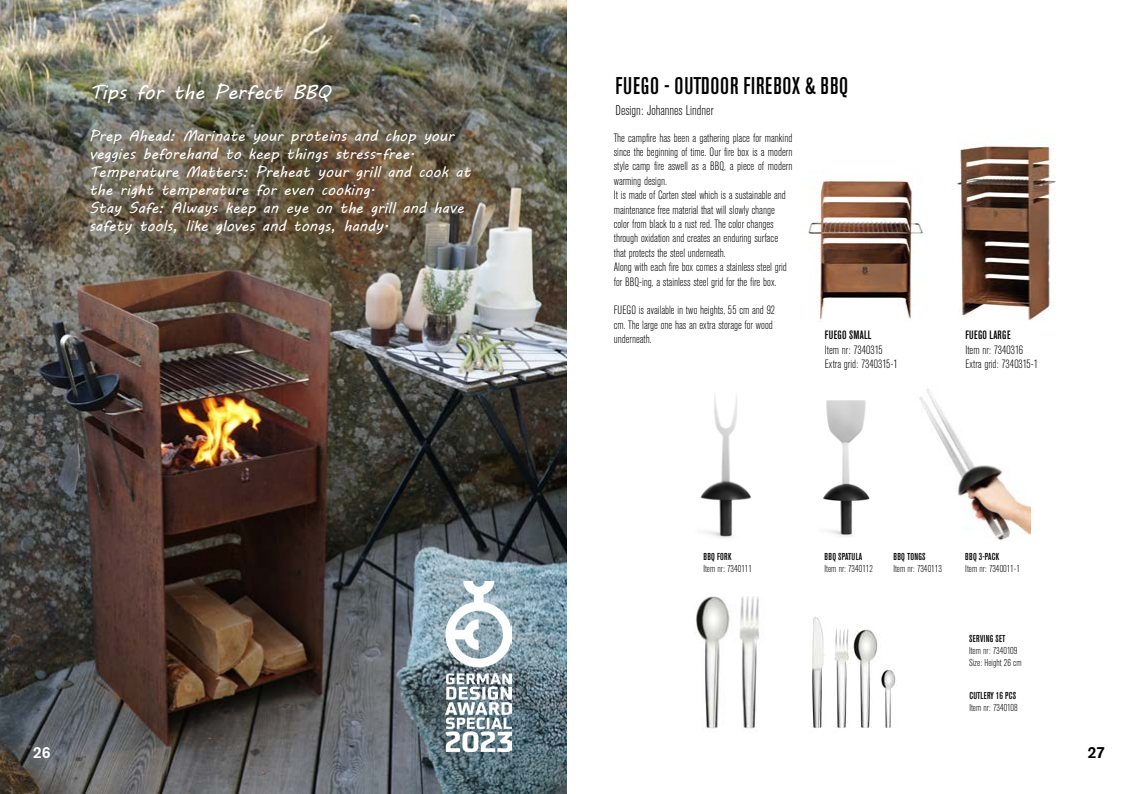
<style>
.page{position:relative;width:1134px;height:794px;background:#fff}
.page>*{position:absolute;margin:0;border:0;box-sizing:border-box;transform-origin:0 0}
.t1{font:500 condensed 24px "Akzidenz Grotesk BE";letter-spacing:.03em;color:#000}
.t2{font:20px "MV Boli";color:#fff}
.t3{font:500 16px "Akzidenz Grotesk BE";color:#fff}
.t4{font:500 16px "Akzidenz Grotesk BE";color:#000}
.t5{font:15px/18px "MV Boli";color:#fff}
.t6{font:300 condensed 14px "Akzidenz Grotesk BE";color:#000}
.t7{font:300 condensed 12px/14.4px "Akzidenz Grotesk BE";color:#000}
.t8{font:500 condensed 12px "Akzidenz Grotesk BE";letter-spacing:.03em;color:#000}
.t9{font:300 condensed 10px/12px "Akzidenz Grotesk BE";color:#000}
.t10{font:500 condensed 10px "Akzidenz Grotesk BE";letter-spacing:.03em;color:#000}
</style>
<div class="page">
<img style="left:0;top:0;width:567px;height:794px">
<img style="left:808px;top:178px;width:116px;height:144px">
<img style="left:953px;top:145px;width:103px;height:176px">
<img style="left:700px;top:395px;width:51px;height:143px">
<img style="left:823px;top:400px;width:47px;height:137px">
<img style="left:919px;top:389px;width:111px;height:152px">
<img style="left:812px;top:616px;width:84px;height:112px">
<img style="left:696px;top:596px;width:63px;height:134px">
<img style="left:446px;top:581px;width:66px;height:171px">
<h2 class="t2" style="left:89px;top:78px;width:243px">Tips for the Perfect BBQ</h2>
<p class="t5" style="left:89px;top:126px;width:383px">Prep Ahead: Marinate your proteins and chop your veggies beforehand to keep things stress-free.<br>Temperature Matters: Preheat your grill and cook at the right temperature for even cooking.<br>Stay Safe: Always keep an eye on the grill and have safety tools, like gloves and tongs, handy.</p>
<h1 class="t1" style="left:616px;top:72px;width:234px">FUEGO - OUTDOOR FIREBOX &amp; BBQ</h1>
<p class="t6" style="left:616px;top:102px;width:99px">Design: Johannes Lindner</p>
<p class="t7" style="left:614px;top:131px;width:180px">The campfire has been a gathering place for mankind since the beginning of time. Our fire box is a modern style camp fire aswell as a BBQ, a piece of modern warming design.<br>It is made of Corten steel which is a sustainable and maintenance free material that will slowly change color from black to a rust red. The color changes through oxidation and creates an enduring surface that protects the steel underneath.<br>Along with each fire box comes a stainless steel grid for BBQ-ing, a stainless steel grid for the fire box.</p>
<p class="t7" style="left:614px;top:303px;width:163px">FUEGO is available in two heights, 55 cm and 92 cm. The large one has an extra storage for wood underneath.</p>
<p class="t8" style="left:825px;top:329px;width:48px">FUEGO SMALL</p>
<p class="t7" style="left:825px;top:343px;width:74px">Item nr: 7340315<br>Extra grid: 7340315-1</p>
<p class="t8" style="left:965px;top:329px;width:47px">FUEGO LARGE</p>
<p class="t7" style="left:965px;top:343px;width:74px">Item nr: 7340316<br>Extra grid: 7340315-1</p>
<p class="t10" style="left:703px;top:551px;width:30px">BBQ FORK</p>
<p class="t9" style="left:703px;top:563px;width:50px">Item nr: 7340111</p>
<p class="t10" style="left:824px;top:551px;width:39px">BBQ SPATULA</p>
<p class="t9" style="left:824px;top:563px;width:50px">Item nr: 7340112</p>
<p class="t10" style="left:893px;top:551px;width:34px">BBQ TONGS</p>
<p class="t9" style="left:893px;top:563px;width:50px">Item nr: 7340113</p>
<p class="t10" style="left:965px;top:551px;width:35px">BBQ 3-PACK</p>
<p class="t9" style="left:965px;top:563px;width:56px">Item nr: 7340011-1</p>
<p class="t10" style="left:969px;top:632px;width:38px">SERVING SET</p>
<p class="t9" style="left:969px;top:644px;width:54px">Item nr: 7340109<br>Size: Height 26 cm</p>
<p class="t10" style="left:969px;top:690px;width:48px">CUTLERY 16 PCS</p>
<p class="t9" style="left:969px;top:702px;width:50px">Item nr: 7340108</p>
<h3 class="t3" style="left:33px;top:742px;width:19px">26</h3>
<h3 class="t4" style="left:1087px;top:742px;width:19px">27</h3>
</div>
